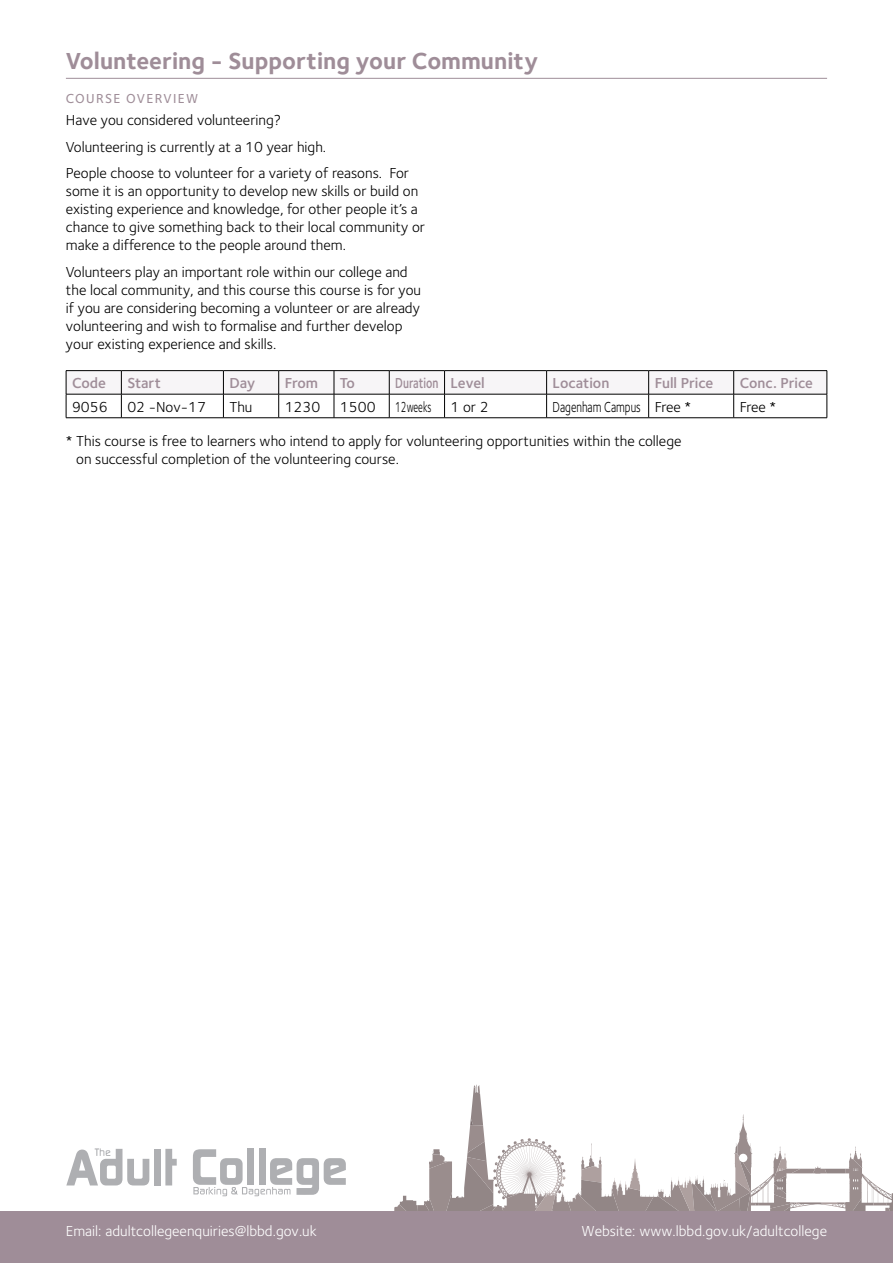
<style>
.page{position:relative;width:893px;height:1263px;background:#fff}
.page>*{position:absolute;margin:0;border:0;box-sizing:border-box;transform-origin:0 0}
.t1{font:700 24px "Foundry Sterling";color:#9f8d98}
.t2{font:15px/18px "Foundry Sterling";color:#000}
.t3{font:15px "Foundry Sterling";color:#fff}
.t4{font:600 15px "Foundry Sterling";color:#9f8d98}
.t5{font:15px "Foundry Sterling";color:#000;scale:.74 1}
.t6{font:600 15px "Foundry Sterling";color:#9f8d98;scale:.75 1}
.t7{font:15px "Foundry Sterling";color:#000;scale:.64 1}
.t8{font:500 13.5px "Foundry Sterling";letter-spacing:.1em;color:#9f8d98}
</style>
<div class="page">
<svg style="left:394px;top:1084px;width:499px;height:128px"></svg>
<div style="left:0;top:1212px;width:893px;height:51px;background:#9f8d98"></div>
<svg style="left:66px;top:1148px;width:83px;height:37px"></svg>
<div style="left:154px;top:1149px;width:7px;height:36px;background:#aeafb2"></div>
<svg style="left:165px;top:1149px;width:12px;height:36px"></svg>
<div style="left:247px;top:1148px;width:7px;height:37px;background:#aeafb2"></div>
<div style="left:259px;top:1148px;width:6px;height:37px;background:#aeafb2"></div>
<svg style="left:193px;top:1149px;width:153px;height:47px"></svg>
<hr style="left:66px;top:78px;width:761px;height:1px;background:#9f8d98">
<hr style="left:66px;top:370px;width:55px;height:1px;background:#000">
<hr style="left:121px;top:370px;width:102px;height:1px;background:#000">
<hr style="left:223px;top:370px;width:56px;height:1px;background:#000">
<hr style="left:279px;top:370px;width:55px;height:1px;background:#000">
<hr style="left:334px;top:370px;width:55px;height:1px;background:#000">
<hr style="left:389px;top:370px;width:56px;height:1px;background:#000">
<hr style="left:445px;top:370px;width:102px;height:1px;background:#000">
<hr style="left:547px;top:370px;width:102px;height:1px;background:#000">
<hr style="left:649px;top:370px;width:85px;height:1px;background:#000">
<hr style="left:734px;top:370px;width:93px;height:1px;background:#000">
<svg style="left:66px;top:371px;width:762px;height:47px"></svg>
<hr style="left:66px;top:417px;width:55px;height:1px;background:#000">
<hr style="left:121px;top:417px;width:102px;height:1px;background:#000">
<hr style="left:223px;top:417px;width:56px;height:1px;background:#000">
<hr style="left:279px;top:417px;width:55px;height:1px;background:#000">
<hr style="left:334px;top:417px;width:55px;height:1px;background:#000">
<hr style="left:389px;top:417px;width:56px;height:1px;background:#000">
<hr style="left:445px;top:417px;width:102px;height:1px;background:#000">
<hr style="left:547px;top:417px;width:102px;height:1px;background:#000">
<hr style="left:649px;top:417px;width:85px;height:1px;background:#000">
<hr style="left:734px;top:417px;width:93px;height:1px;background:#000">
<h1 class="t1" style="left:66px;top:47px;width:474px">Volunteering - Supporting your Community</h1>
<p class="t8" style="left:66px;top:90px;width:134px">COURSE OVERVIEW</p>
<p class="t2" style="left:66px;top:107px;width:345px;line-height:26.5px">Have you considered volunteering?<br>Volunteering is currently at a 10 year high.<br>People choose to volunteer for a variety of reasons. For</p>
<p class="t2" style="left:66px;top:182px;width:361px">some it is an opportunity to develop new skills or build on existing experience and knowledge, for other people it’s a chance to give something back to their local community or make a difference to the people around them.</p>
<p class="t2" style="left:66px;top:262px;width:357px">Volunteers play an important role within our college and the local community, and this course this course is for you if you are considering becoming a volunteer or are already volunteering and wish to formalise and further develop your existing experience and skills.</p>
<p class="t4" style="left:72px;top:374px;width:36px">Code</p>
<p class="t4" style="left:127px;top:374px;width:35px">Start</p>
<p class="t4" style="left:229px;top:374px;width:27px">Day</p>
<p class="t4" style="left:285px;top:374px;width:35px">From</p>
<p class="t4" style="left:340px;top:374px;width:17px">To</p>
<p class="t6" style="left:395px;top:374px;width:121px">Duration Level</p>
<p class="t4" style="left:553px;top:374px;width:58px">Location</p>
<p class="t4" style="left:655px;top:374px;width:60px">Full Price</p>
<p class="t4" style="left:740px;top:374px;width:75px">Conc. Price</p>
<p class="t2" style="left:72px;top:398px;width:37px">9056</p>
<p class="t2" style="left:127px;top:398px;width:80px">02 -Nov-17</p>
<p class="t2" style="left:229px;top:398px;width:25px">Thu</p>
<p class="t2" style="left:285px;top:398px;width:37px">1230</p>
<p class="t2" style="left:340px;top:398px;width:37px">1500</p>
<p class="t7" style="left:395px;top:398px;width:58px">12weeks</p>
<p class="t2" style="left:451px;top:398px;width:40px">1 or 2</p>
<p class="t5" style="left:553px;top:398px;width:189px">Dagenham Campus Free *</p>
<p class="t2" style="left:740px;top:398px;width:38px">Free *</p>
<p class="t2" style="left:76px;top:432px;width:607px;text-indent:-10px">* This course is free to learners who intend to apply for volunteering opportunities within the college on successful completion of the volunteering course.</p>
<p class="t3" style="left:66px;top:1222px;width:252px">Email: adultcollegeenquiries@lbbd.gov.uk</p>
<p class="t3" style="left:581px;top:1222px;width:247px">Website: www.lbbd.gov.uk/adultcollege</p>
</div>
